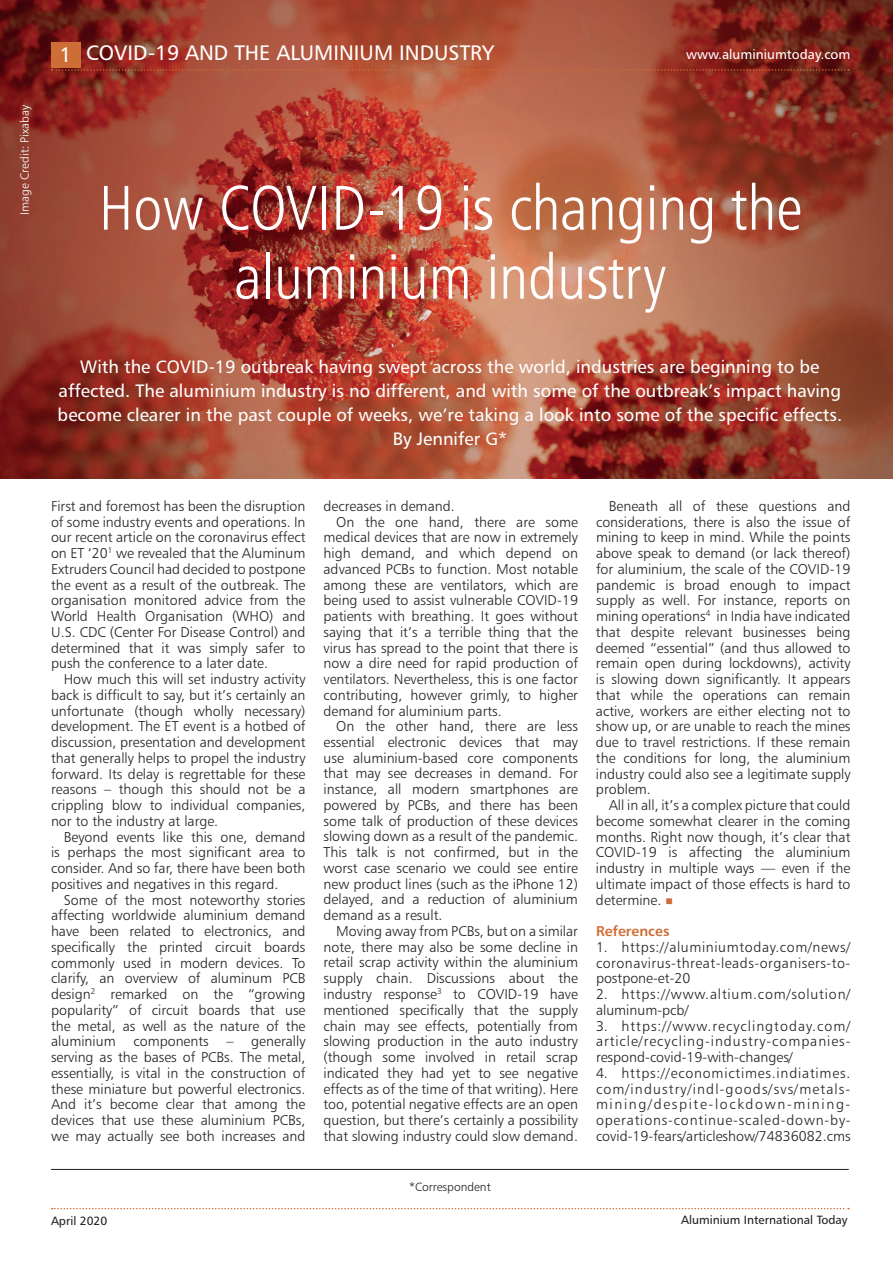
<style>
.page{position:relative;width:893px;height:1263px;background:#fff}
.page>*{position:absolute;margin:0;border:0;box-sizing:border-box;transform-origin:0 0}
.t1{font:63px/69px "Humanist 777 BT Light Condensed B";letter-spacing:-.005em;color:#fff;text-align:center}
.t2{font:21px "Humanist 777 BT Roman B";color:#fff}
.t3{font:18px/24px "Humanist 777 BT Roman B";color:#fff;text-align:center}
.t4{font:14.25px/15.8px "Humanist 777 BT Light B";color:#231f20;text-align:justify}
.t5{font:14.25px/15.8px "Humanist 777 BT Light B";letter-spacing:.055em;color:#231f20}
.t6{font:14.25px "Humanist 777 BT Bold B";color:#cf6d37}
.t7{font:13.5px "Humanist 777 BT Roman B";color:#fff}
.t8{font:12px "Humanist 777 BT Roman B";color:#231f20}
.t9{font:12px "Humanist 777 BT Light B";color:#fff}
.t10{font:12px "Humanist 777 BT Light B";color:#231f20}
</style>
<div class="page">
<img style="left:0;top:0;width:893px;height:478px">
<svg style="left:52px;top:1208px;width:797px;height:1px"></svg>
<div style="left:51px;top:43px;width:30px;height:25px;background:#cf6d37"></div>
<svg style="left:52px;top:69px;width:797px;height:2px;background:#ab5034"></svg>
<hr style="left:51px;top:1169px;width:798px;height:1px;background:#231f20">
<p class="t9" style="left:17px;top:215px;width:111px;rotate:-90deg">Image Credit: Pixabay</p>
<h2 class="t2" style="left:60px;top:40px;width:436px">1 COVID-19 AND THE ALUMINIUM INDUSTRY</h2>
<p class="t7" style="left:686px;top:46px;width:166px">www.aluminiumtoday.com</p>
<h1 class="t1" style="left:99px;top:172px;width:705px">How COVID-19 is changing the aluminium industry</h1>
<p class="t3" style="left:58px;top:354px;width:786px">With the COVID-19 outbreak having swept across the world, industries are beginning to be affected. The aluminium industry is no different, and with some of the outbreak’s impact having become clearer in the past couple of weeks, we’re taking a look into some of the specific effects.<br>By Jennifer G*</p>
<p class="t4" style="left:51px;top:498px;width:256px">First and foremost has been the disruption of some industry events and operations. In our recent article on the coronavirus effect on ET ‘20<sup>1</sup> we revealed that the Aluminum Extruders Council had decided to postpone the event as a result of the outbreak. The organisation monitored advice from the World Health Organisation (WHO) and U.S. CDC (Center For Disease Control) and determined that it was simply safer to push the conference to a later date.</p>
<p class="t4" style="left:51px;top:671px;width:256px;text-indent:13px">How much this will set industry activity back is difficult to say, but it’s certainly an unfortunate (though wholly necessary) development. The ET event is a hotbed of discussion, presentation and development that generally helps to propel the industry forward. Its delay is regrettable for these reasons – though this should not be a crippling blow to individual companies, nor to the industry at large.</p>
<p class="t4" style="left:51px;top:828px;width:256px;text-indent:13px">Beyond events like this one, demand is perhaps the most significant area to consider. And so far, there have been both positives and negatives in this regard.</p>
<p class="t4" style="left:51px;top:891px;width:256px;text-indent:13px">Some of the most noteworthy stories affecting worldwide aluminium demand have been related to electronics, and specifically the printed circuit boards commonly used in modern devices. To clarify, an overview of aluminum PCB design<sup>2</sup> remarked on the “growing popularity” of circuit boards that use the metal, as well as the nature of the aluminium components – generally serving as the bases of PCBs. The metal, essentially, is vital in the construction of these miniature but powerful electronics.<br>And it’s become clear that among the devices that use these aluminium PCBs, we may actually see both increases and</p>
<p class="t4" style="left:323px;top:498px;width:133px">decreases in demand.</p>
<p class="t4" style="left:336px;top:513px;width:243px">On the one hand, there are some</p>
<p class="t4" style="left:323px;top:529px;width:256px">medical devices that are now in extremely</p>
<p class="t4" style="left:323px;top:545px;width:256px">high demand, and which depend on</p>
<p class="t4" style="left:323px;top:561px;width:256px">advanced PCBs to function. Most notable</p>
<p class="t4" style="left:323px;top:576px;width:256px">among these are ventilators, which are</p>
<p class="t4" style="left:323px;top:592px;width:256px">being used to assist vulnerable COVID-19</p>
<p class="t4" style="left:323px;top:608px;width:256px">patients with breathing. It goes without</p>
<p class="t4" style="left:323px;top:624px;width:256px">saying that it’s a terrible thing that the</p>
<p class="t4" style="left:323px;top:639px;width:256px">virus has spread to the point that there is</p>
<p class="t4" style="left:323px;top:655px;width:256px">now a dire need for rapid production of</p>
<p class="t4" style="left:323px;top:671px;width:256px">ventilators. Nevertheless, this is one factor</p>
<p class="t4" style="left:323px;top:687px;width:256px">contributing, however grimly, to higher</p>
<p class="t4" style="left:323px;top:702px;width:180px">demand for aluminium parts.</p>
<p class="t4" style="left:336px;top:718px;width:243px">On the other hand, there are less</p>
<p class="t4" style="left:323px;top:734px;width:256px">essential electronic devices that may</p>
<p class="t4" style="left:323px;top:750px;width:256px">use aluminium-based core components</p>
<p class="t4" style="left:323px;top:765px;width:256px">that may see decreases in demand. For</p>
<p class="t4" style="left:323px;top:781px;width:256px">instance, all modern smartphones are</p>
<p class="t4" style="left:323px;top:797px;width:256px">powered by PCBs, and there has been</p>
<p class="t4" style="left:323px;top:813px;width:256px">some talk of production of these devices</p>
<p class="t4" style="left:323px;top:828px;width:256px">slowing down as a result of the pandemic.</p>
<p class="t4" style="left:323px;top:844px;width:256px">This talk is not confirmed, but in the</p>
<p class="t4" style="left:323px;top:860px;width:256px">worst case scenario we could see entire</p>
<p class="t4" style="left:323px;top:876px;width:256px">new product lines (such as the iPhone 12)</p>
<p class="t4" style="left:323px;top:891px;width:256px">delayed, and a reduction of aluminium</p>
<p class="t4" style="left:323px;top:907px;width:120px">demand as a result.</p>
<p class="t4" style="left:336px;top:923px;width:243px">Moving away from PCBs, but on a similar</p>
<p class="t4" style="left:323px;top:939px;width:256px">note, there may also be some decline in</p>
<p class="t4" style="left:323px;top:954px;width:256px">retail scrap activity within the aluminium</p>
<p class="t4" style="left:323px;top:970px;width:256px">supply chain. Discussions about the</p>
<p class="t4" style="left:323px;top:986px;width:256px">industry response<sup>3</sup> to COVID-19 have</p>
<p class="t4" style="left:323px;top:1002px;width:256px">mentioned specifically that the supply</p>
<p class="t4" style="left:323px;top:1017px;width:256px">chain may see effects, potentially from</p>
<p class="t4" style="left:323px;top:1033px;width:256px">slowing production in the auto industry</p>
<p class="t4" style="left:323px;top:1049px;width:256px">(though some involved in retail scrap</p>
<p class="t4" style="left:323px;top:1065px;width:256px">indicated they had yet to see negative</p>
<p class="t4" style="left:323px;top:1080px;width:256px">effects as of the time of that writing). Here</p>
<p class="t4" style="left:323px;top:1096px;width:256px">too, potential negative effects are an open</p>
<p class="t4" style="left:323px;top:1112px;width:256px">question, but there’s certainly a possibility</p>
<p class="t4" style="left:323px;top:1128px;width:256px">that slowing industry could slow demand.</p>
<p class="t10" style="left:409px;top:1180px;width:83px">*Correspondent</p>
<p class="t4" style="left:596px;top:498px;width:256px;text-indent:13px">Beneath all of these questions and considerations, there is also the issue of mining to keep in mind. While the points above speak to demand (or lack thereof) for aluminium, the scale of the COVID-19 pandemic is broad enough to impact supply as well. For instance, reports on mining operations<sup>4</sup> in India have indicated that despite relevant businesses being deemed “essential” (and thus allowed to remain open during lockdowns), activity is slowing down significantly. It appears that while the operations can remain active, workers are either electing not to show up, or are unable to reach the mines due to travel restrictions. If these remain the conditions for long, the aluminium industry could also see a legitimate supply problem.</p>
<p class="t4" style="left:596px;top:797px;width:256px;text-indent:13px">All in all, it’s a complex picture that could become somewhat clearer in the coming months. Right now though, it’s clear that COVID-19 is affecting the aluminium industry in multiple ways — even if the ultimate impact of those effects is hard to determine.</p>
<p class="t6" style="left:596px;top:922px;width:75px">References</p>
<p class="t4" style="left:596px;top:939px;width:256px">1. https://aluminiumtoday.com/news/ coronavirus-threat-leads-organisers-to&shy;postpone-et-20</p>
<p class="t5" style="left:596px;top:986px;width:256px">2. https://www.altium.com/solution/ aluminum-pcb/</p>
<p class="t4" style="left:596px;top:1017px;width:256px">3. https://www.recyclingtoday.com/ article/recycling-industry-companies&shy;respond-covid-19-with-changes/</p>
<p class="t4" style="left:596px;top:1065px;width:256px">4. https://economictimes.indiatimes. com/industry/indl-goods/svs/metals&shy;mining/despite-lockdown-mining&shy;operations-continue-scaled-down-by&shy;covid-19-fears/articleshow/74836082.cms</p>
<p class="t8" style="left:51px;top:1213px;width:58px">April 2020</p>
<p class="t8" style="left:681px;top:1213px;width:168px">Aluminium International Today</p>
</div>
